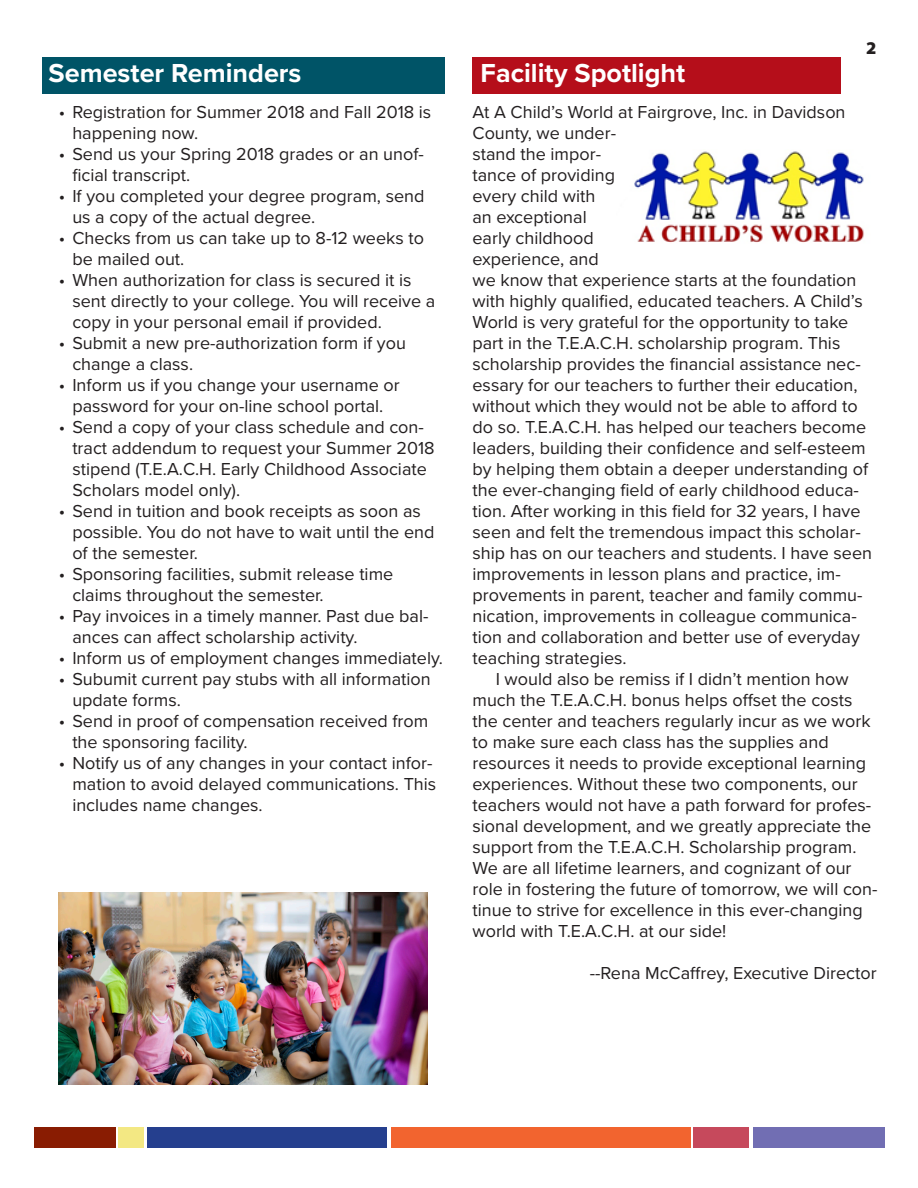
<style>
.page{position:relative;width:918px;height:1188px;background:#fff}
.page>*{position:absolute;margin:0;border:0;box-sizing:border-box;transform-origin:0 0}
.t1{font:700 27px "Proxima Nova";color:#fff}
.t2{font:18px/21px "Proxima Nova";color:#231f20}
.t3{font:900 18px "Myriad Pro";color:#231f20}
</style>
<div class="page">
<div style="left:472px;top:57px;width:369px;height:36px;background:#b50e1a"></div>
<div style="left:34px;top:1127px;width:82px;height:21px;background:#891c02"></div>
<div style="left:148px;top:1127px;width:239px;height:21px;background:#253f8e"></div>
<div style="left:391px;top:1127px;width:299px;height:21px;background:#f2642f"></div>
<div style="left:694px;top:1127px;width:55px;height:21px;background:#c6495c"></div>
<div style="left:753px;top:1127px;width:131px;height:21px;background:#716eb3"></div>
<div style="left:118px;top:1127px;width:26px;height:21px;background:#f3e883"></div>
<div style="left:42px;top:57px;width:402px;height:36px;background:#005467"></div>
<img style="left:634px;top:151px;width:230px;height:92px">
<img style="left:59px;top:892px;width:368px;height:192px">
<p class="t1" style="left:49px;top:53px;width:254px">Semester Reminders</p>
<p class="t2" style="left:72px;top:101px;width:361px;text-indent:-14px">• Registration for Summer 2018 and Fall 2018 is happening now.</p>
<p class="t2" style="left:72px;top:143px;width:353px;text-indent:-14px">• Send us your Spring 2018 grades or an unof&shy;ficial transcript.</p>
<p class="t2" style="left:72px;top:185px;width:354px;text-indent:-14px">• If you completed your degree program, send us a copy of the actual degree.</p>
<p class="t2" style="left:72px;top:227px;width:353px;text-indent:-14px">• Checks from us can take up to 8-12 weeks to be mailed out.</p>
<p class="t2" style="left:72px;top:269px;width:365px;text-indent:-14px">• When authorization for class is secured it is sent directly to your college. You will receive a copy in your personal email if provided.</p>
<p class="t2" style="left:72px;top:332px;width:335px;text-indent:-14px">• Submit a new pre-authorization form if you change a class.</p>
<p class="t2" style="left:59px;top:374px;width:342px;text-align:center">• Inform us if you change your username or password for your on-line school portal.</p>
<p class="t2" style="left:72px;top:416px;width:364px;text-indent:-14px">• Send a copy of your class schedule and con&shy;tract addendum to request your Summer 2018 stipend (T.E.A.C.H. Early Childhood Associate Scholars model only).</p>
<p class="t2" style="left:72px;top:500px;width:364px;text-indent:-14px">• Send in tuition and book receipts as soon as possible. You do not have to wait until the end of the semester.</p>
<p class="t2" style="left:72px;top:563px;width:322px;text-indent:-14px">• Sponsoring facilities, submit release time claims throughout the semester.</p>
<p class="t2" style="left:72px;top:605px;width:358px;text-indent:-14px">• Pay invoices in a timely manner. Past due bal&shy;ances can affect scholarship activity.</p>
<p class="t2" style="left:59px;top:647px;width:386px">• Inform us of employment changes immediately.</p>
<p class="t2" style="left:72px;top:668px;width:360px;text-indent:-14px">• Subumit current pay stubs with all information update forms.</p>
<p class="t2" style="left:72px;top:710px;width:358px;text-indent:-14px">• Send in proof of compensation received from the sponsoring facility.</p>
<p class="t2" style="left:72px;top:752px;width:365px;text-indent:-14px">• Notify us of any changes in your contact infor&shy;mation to avoid delayed communications. This includes name changes.</p>
<p class="t1" style="left:481px;top:53px;width:206px">Facility Spotlight</p>
<p class="t3" style="left:866px;top:38px;width:12px">2</p>
<p class="t2" style="left:472px;top:101px;width:401px">At A Child’s World at Fairgrove, Inc. in Davidson County, we under-<br>stand the impor-<br>tance of providing<br>every child with<br>an exceptional<br>early childhood<br>experience, and<br>we know that experience starts at the foundation with highly qualified, educated teachers. A Child’s World is very grateful for the opportunity to take part in the T.E.A.C.H. scholarship program. This scholarship provides the financial assistance nec&shy;essary for our teachers to further their education, without which they would not be able to afford to do so. T.E.A.C.H. has helped our teachers become leaders, building their confidence and self-esteem by helping them obtain a deeper understanding of the ever-changing field of early childhood educa&shy;tion. After working in this field for 32 years, I have seen and felt the tremendous impact this scholar&shy;ship has on our teachers and students. I have seen improvements in lesson plans and practice, im&shy;provements in parent, teacher and family commu&shy;nication, improvements in colleague communica&shy;tion and collaboration and better use of everyday teaching strategies.</p>
<p class="t2" style="left:472px;top:668px;width:407px;text-indent:23px">I would also be remiss if I didn’t mention how much the T.E.A.C.H. bonus helps offset the costs the center and teachers regularly incur as we work to make sure each class has the supplies and resources it needs to provide exceptional learning experiences. Without these two components, our teachers would not have a path forward for profes&shy;sional development, and we greatly appreciate the support from the T.E.A.C.H. Scholarship program.<br>We are all lifetime learners, and cognizant of our role in fostering the future of tomorrow, we will con&shy;tinue to strive for excellence in this ever-changing world with T.E.A.C.H. at our side!</p>
<p class="t2" style="left:590px;top:962px;width:288px">--Rena McCaffrey, Executive Director</p>
</div>
